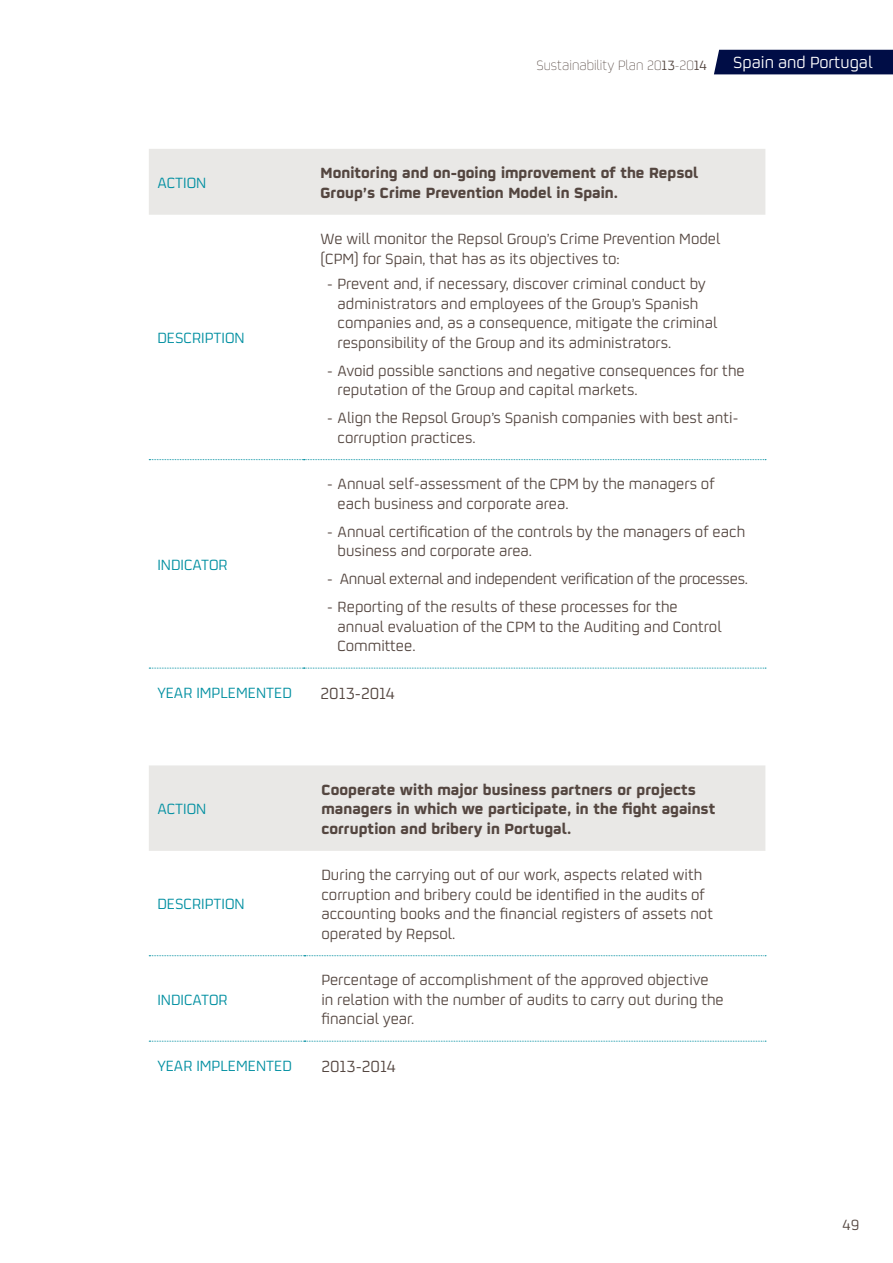
<style>
.page{position:relative;width:893px;height:1263px;background:#fff}
.page>*{position:absolute;margin:0;border:0;box-sizing:border-box;transform-origin:0 0}
.t1{font:18px "Repsol";color:#544640}
.t2{font:18px "Repsol";color:#fff}
.t3{font:16.5px/19.5px "Repsol";color:#544640}
.t4{font:700 16.5px/19.5px "Repsol";color:#544640}
.t5{font:16.5px "Repsol";color:#008fa1}
.t6{font:300 15px "Repsol";color:#544640}
.s1{font-weight:400}
</style>
<div class="page">
<div style="left:714px;top:50px;width:179px;height:24px;background:#000d46"></div>
<div style="left:149px;top:149px;width:616px;height:66px;background:#e9e8e6"></div>
<svg style="left:149px;top:459px;width:617px;height:1px"></svg>
<svg style="left:149px;top:668px;width:617px;height:1px"></svg>
<div style="left:149px;top:765px;width:616px;height:86px;background:#e9e8e6"></div>
<svg style="left:149px;top:955px;width:617px;height:1px"></svg>
<svg style="left:149px;top:1041px;width:617px;height:1px"></svg>
<p class="t6" style="left:536px;top:55px;width:172px">Sustainability Plan 20<span class="s1">13</span>-20<span class="s1">14</span></p>
<p class="t2" style="left:733px;top:50px;width:141px">Spain and Portugal</p>
<p class="t5" style="left:157px;top:171px;width:51px">ACTION</p>
<p class="t4" style="left:321px;top:161px;width:380px">Monitoring and on-going improvement of the Repsol<br>Group’s Crime Prevention Model in Spain.</p>
<p class="t5" style="left:157px;top:327px;width:89px">DESCRIPTION</p>
<p class="t5" style="left:157px;top:553px;width:72px">INDICATOR</p>
<p class="t3" style="left:321px;top:228px;width:401px">We will monitor the Repsol Group’s Crime Prevention Model (CPM) for Spain, that has as its objectives to:</p>
<p class="t3" style="left:338px;top:273px;width:381px;text-indent:-11px">- Prevent and, if necessary, discover criminal conduct by administrators and employees of the Group’s Spanish companies and, as a consequence, mitigate the criminal responsibility of the Group and its administrators.</p>
<p class="t3" style="left:338px;top:360px;width:409px;text-indent:-11px">- Avoid possible sanctions and negative consequences for the reputation of the Group and capital markets.</p>
<p class="t3" style="left:338px;top:407px;width:402px;text-indent:-11px">- Align the Repsol Group’s Spanish companies with best anti&shy;corruption practices.</p>
<p class="t3" style="left:338px;top:473px;width:379px;text-indent:-11px">- Annual self-assessment of the CPM by the managers of each business and corporate area.</p>
<p class="t3" style="left:338px;top:520px;width:409px;text-indent:-11px">- Annual certification of the controls by the managers of each business and corporate area.</p>
<p class="t3" style="left:327px;top:568px;width:423px">- Annual external and independent verification of the processes.</p>
<p class="t3" style="left:338px;top:596px;width:385px;text-indent:-11px">- Reporting of the results of these processes for the annual evaluation of the CPM to the Auditing and Control<br>Committee.</p>
<p class="t5" style="left:157px;top:681px;width:136px">YEAR IMPLEMENTED</p>
<p class="t1" style="left:321px;top:680px;width:76px">2013-2014</p>
<p class="t5" style="left:157px;top:798px;width:51px">ACTION</p>
<p class="t5" style="left:157px;top:893px;width:89px">DESCRIPTION</p>
<p class="t5" style="left:157px;top:988px;width:72px">INDICATOR</p>
<p class="t4" style="left:321px;top:778px;width:395px">Cooperate with major business partners or projects managers in which we participate, in the fight against corruption and bribery in Portugal.</p>
<p class="t3" style="left:321px;top:864px;width:393px">During the carrying out of our work, aspects related with corruption and bribery could be identified in the audits of accounting books and the financial registers of assets not operated by Repsol.</p>
<p class="t3" style="left:321px;top:969px;width:404px">Percentage of accomplishment of the approved objective in relation with the number of audits to carry out during the financial year.</p>
<p class="t5" style="left:157px;top:1054px;width:136px">YEAR IMPLEMENTED</p>
<p class="t1" style="left:321px;top:1053px;width:76px">2013-2014</p>
<p class="t3" style="left:842px;top:1214px;width:19px">49</p>
</div>
